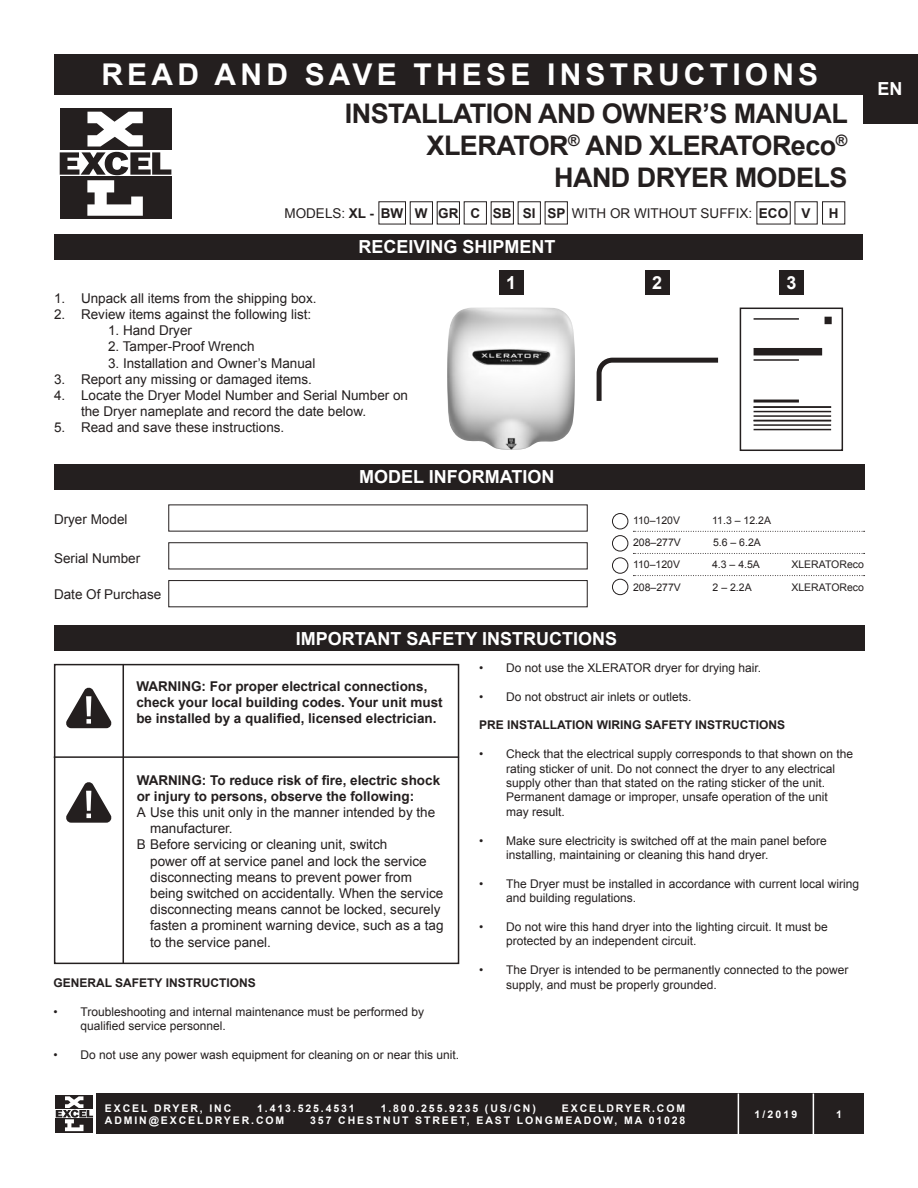
<style>
.page{position:relative;width:918px;height:1188px;background:#fff}
.page>*{position:absolute;margin:0;border:0;box-sizing:border-box;transform-origin:0 0}
.t1{font:700 30px "Arial";letter-spacing:.14em;color:#fff}
.t2{font:700 27px/32.4px "Arial";letter-spacing:-.02em;color:#241f1f;text-align:right}
.t3{font:700 18px "Arial";color:#fff}
.t4{font:13.5px/16.2px "Arial";color:#241f1f}
.t5{font:700 13.5px/16.2px "Arial";color:#241f1f}
.t6{font:12px/14.4px "Arial";color:#241f1f}
.t7{font:700 12px "Arial";color:#241f1f}
.t8{font:700 10.5px "Arial";letter-spacing:.18em;color:#fff}
.t9{font:10.5px "Arial";color:#241f1f}
.s1{font-weight:700}
</style>
<div class="page">
<div style="left:96px;top:1094px;width:768px;height:40px;background:#241f1f"></div>
<hr style="left:813px;top:1094px;width:1px;height:40px;background:#fff">
<hr style="left:738px;top:1094px;width:1px;height:40px;background:#fff">
<div style="left:54px;top:1094px;width:41px;height:40px;background:linear-gradient(to right,#241f1f,#241f1f)"></div>
<svg style="left:56px;top:1131px;width:37px;height:1px"></svg>
<div style="left:56px;top:1095px;width:37px;height:14px;background:#241f1f"></div>
<svg style="left:56px;top:1096px;width:37px;height:35px"></svg>
<img style="left:447px;top:308px;width:128px;height:142px">
<div style="left:499px;top:270px;width:24px;height:25px;background:#241f1f"></div>
<div style="left:645px;top:270px;width:25px;height:25px;background:#241f1f"></div>
<div style="left:779px;top:270px;width:25px;height:25px;background:#241f1f"></div>
<div style="left:169px;top:580px;width:418px;height:27px;border:1px solid #241f1f"></div>
<div style="left:740px;top:308px;width:103px;height:143px;border:2px solid #241f1f"></div>
<div style="left:754px;top:348px;width:68px;height:7px;background:#241f1f"></div>
<div style="left:825px;top:317px;width:7px;height:7px;background:#241f1f"></div>
<hr style="left:754px;top:359px;width:45px;height:2px;background:#241f1f">
<hr style="left:754px;top:400px;width:45px;height:3px;background:#241f1f">
<hr style="left:754px;top:406px;width:77px;height:2px;background:#241f1f">
<hr style="left:754px;top:420px;width:77px;height:1px;background:#241f1f">
<hr style="left:754px;top:411px;width:77px;height:1px;background:#241f1f">
<hr style="left:754px;top:424px;width:77px;height:2px;background:#241f1f">
<hr style="left:754px;top:415px;width:77px;height:2px;background:#241f1f">
<hr style="left:754px;top:429px;width:77px;height:1px;background:#241f1f">
<hr style="left:754px;top:318px;width:45px;height:2px;background:#241f1f">
<svg style="left:597px;top:358px;width:121px;height:43px"></svg>
<div style="left:60px;top:177px;width:111px;height:42px;background:#241f1f"></div>
<div style="left:60px;top:108px;width:111px;height:42px;background:#241f1f"></div>
<svg style="left:60px;top:112px;width:111px;height:104px"></svg>
<svg style="left:633px;top:531px;width:232px;height:1px"></svg>
<svg style="left:633px;top:553px;width:232px;height:1px"></svg>
<svg style="left:633px;top:575px;width:232px;height:1px"></svg>
<div style="left:612px;top:513px;width:16px;height:16px;border:1px solid #241f1f;border-radius:50%"></div>
<div style="left:612px;top:557px;width:16px;height:17px;border:1px solid #241f1f;border-radius:50%"></div>
<div style="left:612px;top:535px;width:16px;height:16px;border:1px solid #241f1f;border-radius:50%"></div>
<div style="left:612px;top:579px;width:16px;height:16px;border:1px solid #241f1f;border-radius:50%"></div>
<div style="left:54px;top:234px;width:809px;height:25px;background:#241f1f"></div>
<div style="left:54px;top:464px;width:810px;height:25px;background:#241f1f"></div>
<div style="left:54px;top:626px;width:810px;height:25px;background:#241f1f"></div>
<svg style="left:66px;top:687px;width:46px;height:41px"></svg>
<div style="left:54px;top:664px;width:405px;height:300px;border:2px solid #241f1f"></div>
<hr style="left:54px;top:756px;width:405px;height:2px;background:#241f1f">
<hr style="left:123px;top:665px;width:1px;height:298px;background:#241f1f">
<svg style="left:66px;top:782px;width:46px;height:41px"></svg>
<div style="left:863px;top:54px;width:55px;height:70px;background:#241f1f"></div>
<div style="left:55px;top:54px;width:810px;height:40px;background:#241f1f"></div>
<h1 class="t1" style="left:101px;top:55px;width:718px">READ AND SAVE THESE INSTRUCTIONS</h1>
<h2 class="t2" style="left:345px;top:98px;width:505px">INSTALLATION AND OWNER’S MANUAL<br>XLERATOR<sup>®</sup> AND XLERATOReco<sup>®<br></sup>HAND DRYER MODELS</h2>
<p class="t4" style="left:285px;top:205px;width:528px">MODELS: <span class="s1">XL - BW W GR C SB SI SP</span> WITH OR WITHOUT SUFFIX: <span class="s1">ECO V</span></p>
<p class="t5" style="left:829px;top:206px;width:11px">H</p>
<h3 class="t3" style="left:358px;top:235px;width:199px">RECEIVING SHIPMENT</h3>
<p class="t4" style="left:54px;top:290px;width:264px">1. Unpack all items from the shipping box.</p>
<p class="t4" style="left:54px;top:306px;width:259px">2. Review items against the following list:</p>
<p class="t4" style="left:108px;top:322px;width:86px">1. Hand Dryer</p>
<p class="t4" style="left:108px;top:339px;width:148px">2. Tamper-Proof Wrench</p>
<p class="t4" style="left:108px;top:355px;width:209px">3. Installation and Owner’s Manual</p>
<p class="t4" style="left:54px;top:371px;width:260px">3. Report any missing or damaged items.</p>
<p class="t4" style="left:81px;top:387px;width:329px;text-indent:-27px">4. Locate the Dryer Model Number and Serial Number on the Dryer nameplate and record the date below.</p>
<p class="t4" style="left:54px;top:420px;width:232px">5. Read and save these instructions.</p>
<h3 class="t3" style="left:506px;top:270px;width:12px">1</h3>
<h3 class="t3" style="left:652px;top:270px;width:12px">2</h3>
<h3 class="t3" style="left:786px;top:270px;width:12px">3</h3>
<p class="t4" style="left:54px;top:511px;width:75px">Dryer Model</p>
<p class="t4" style="left:54px;top:550px;width:88px">Serial Number</p>
<p class="t4" style="left:54px;top:587px;width:109px">Date Of Purchase</p>
<h3 class="t3" style="left:359px;top:465px;width:197px">MODEL INFORMATION</h3>
<p class="t9" style="left:633px;top:514px;width:49px">110–120V</p>
<p class="t9" style="left:712px;top:514px;width:60px">11.3 – 12.2A</p>
<p class="t9" style="left:633px;top:536px;width:49px">208–277V</p>
<p class="t9" style="left:713px;top:536px;width:49px">5.6 – 6.2A</p>
<p class="t9" style="left:633px;top:558px;width:49px">110–120V</p>
<p class="t9" style="left:712px;top:558px;width:49px">4.3 – 4.5A</p>
<p class="t9" style="left:791px;top:558px;width:74px">XLERATOReco</p>
<p class="t9" style="left:633px;top:580px;width:49px">208–277V</p>
<p class="t9" style="left:713px;top:580px;width:41px">2 – 2.2A</p>
<p class="t9" style="left:791px;top:580px;width:74px">XLERATOReco</p>
<h3 class="t3" style="left:296px;top:626px;width:323px">IMPORTANT SAFETY INSTRUCTIONS</h3>
<p class="t5" style="left:136px;top:678px;width:308px">WARNING: For proper electrical connections, check your local building codes. Your unit must be installed by a qualified, licensed electrician.</p>
<p class="t6" style="left:479px;top:660px;width:284px">• Do not use the XLERATOR dryer for drying hair.</p>
<p class="t6" style="left:479px;top:689px;width:214px">• Do not obstruct air inlets or outlets.</p>
<p class="t7" style="left:479px;top:717px;width:308px">PRE INSTALLATION WIRING SAFETY INSTRUCTIONS</p>
<p class="t6" style="left:506px;top:747px;width:348px;text-indent:-27px">• Check that the electrical supply corresponds to that shown on the rating sticker of unit. Do not connect the dryer to any electrical supply other than that stated on the rating sticker of the unit.<br>Permanent damage or improper, unsafe operation of the unit may result.</p>
<p class="t6" style="left:506px;top:833px;width:322px;text-indent:-27px">• Make sure electricity is switched off at the main panel before installing, maintaining or cleaning this hand dryer.</p>
<p class="t6" style="left:506px;top:876px;width:354px;text-indent:-27px">• The Dryer must be installed in accordance with current local wiring and building regulations.</p>
<p class="t6" style="left:506px;top:920px;width:323px;text-indent:-27px">• Do not wire this hand dryer into the lighting circuit. It must be protected by an independent circuit.</p>
<p class="t6" style="left:479px;top:963px;width:371px">• The Dryer is intended to be permanently connected to the power</p>
<p class="t5" style="left:137px;top:772px;width:305px">WARNING: To reduce risk of fire, electric shock or injury to persons, observe the following:</p>
<p class="t4" style="left:137px;top:804px;width:300px">A Use this unit only in the manner intended by the</p>
<p class="t4" style="left:150px;top:820px;width:84px">manufacturer.</p>
<p class="t4" style="left:137px;top:837px;width:252px">B Before servicing or cleaning unit, switch</p>
<p class="t4" style="left:150px;top:853px;width:278px">power off at service panel and lock the service</p>
<p class="t4" style="left:150px;top:869px;width:263px">disconnecting means to prevent power from</p>
<p class="t4" style="left:150px;top:885px;width:295px">being switched on accidentally. When the service</p>
<p class="t4" style="left:150px;top:901px;width:292px">disconnecting means cannot be locked, securely</p>
<p class="t4" style="left:150px;top:918px;width:295px">fasten a prominent warning device, such as a tag</p>
<p class="t4" style="left:150px;top:934px;width:122px">to the service panel.</p>
<p class="t7" style="left:54px;top:975px;width:204px">GENERAL SAFETY INSTRUCTIONS</p>
<p class="t6" style="left:506px;top:977px;width:212px">supply, and must be properly grounded.</p>
<p class="t6" style="left:81px;top:1004px;width:345px;text-indent:-27px">• Troubleshooting and internal maintenance must be performed by qualified service personnel.</p>
<p class="t6" style="left:54px;top:1048px;width:407px">• Do not use any power wash equipment for cleaning on or near this unit.</p>
<h3 class="t3" style="left:878px;top:77px;width:27px">EN</h3>
<p class="t8" style="left:105px;top:1101px;width:128px">EXCEL DRYER, INC</p>
<p class="t8" style="left:257px;top:1101px;width:99px">1.413.525.4531</p>
<p class="t8" style="left:381px;top:1101px;width:157px">1.800.255.9235 (US/CN)</p>
<p class="t8" style="left:562px;top:1101px;width:125px">EXCELDRYER.COM</p>
<p class="t8" style="left:105px;top:1114px;width:181px">ADMIN@EXCELDRYER.COM</p>
<p class="t8" style="left:310px;top:1114px;width:377px">357 CHESTNUT STREET, EAST LONGMEADOW, MA 01028</p>
<p class="t8" style="left:755px;top:1107px;width:44px">1/2019</p>
<p class="t8" style="left:836px;top:1107px;width:7px">1</p>
</div>
